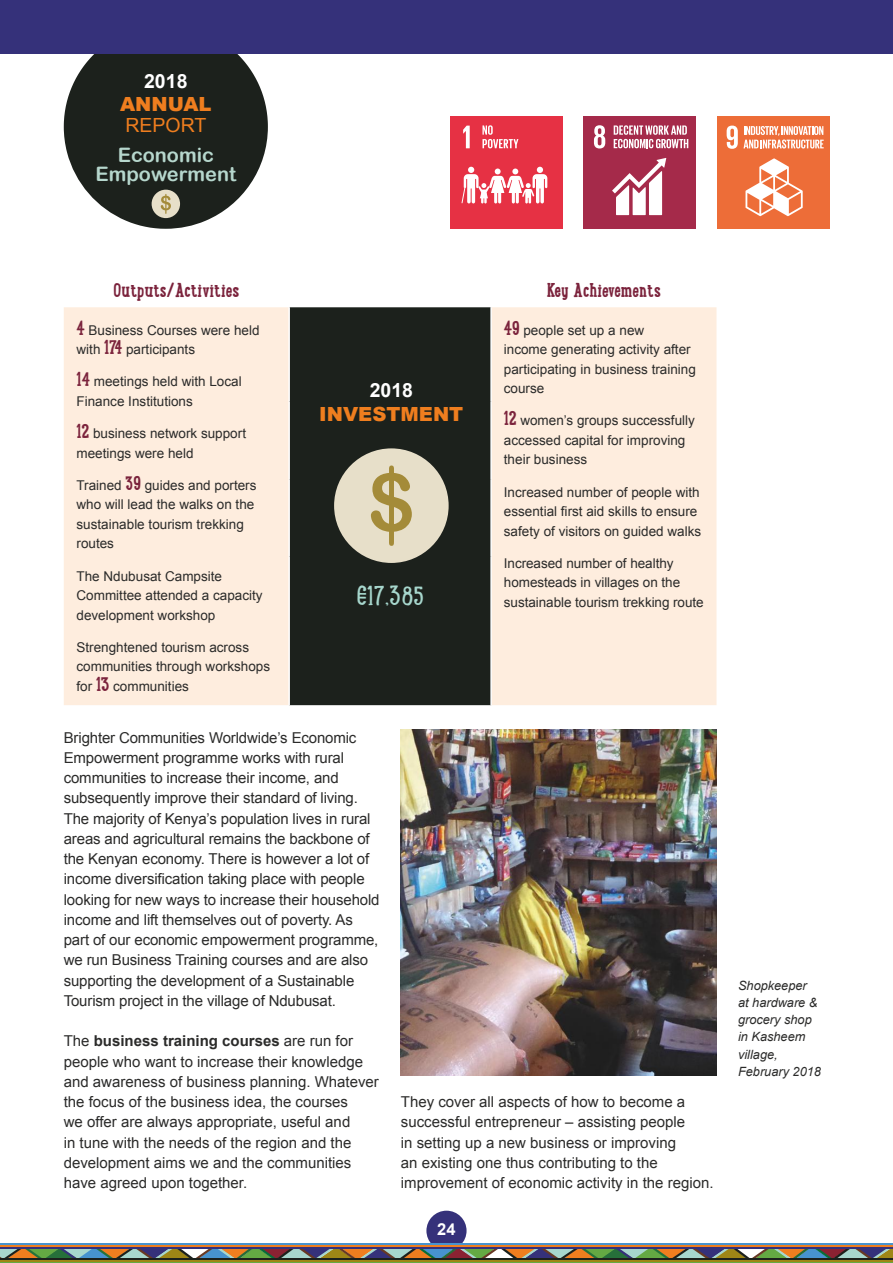
<style>
.page{position:relative;width:893px;height:1263px;background:#fff}
.page>*{position:absolute;margin:0;border:0;box-sizing:border-box;transform-origin:0 0}
.t1{font:27px "Lunch Box Slab";color:#a7d7cd}
.t2{font:19.95px/18.8px "Arial Rounded MT Bold";color:#b6d7cd;text-align:center}
.t3{font:700 19.5px "Lunch Box Slab";color:#7b233c}
.t4{font:900 19.5px "Arial";color:#ef7e1f}
.t5{font:700 19.5px "Arial";color:#fff}
.t6{font:19.5px "Arial";color:#ef7e1f}
.t7{font:700 16.5px "Arial";color:#fff}
.t8{font:15px/20.2px "Arial";letter-spacing:-.01em;color:#2b2b2a}
.t9{font:13.5px/19.5px "Arial";color:#2b2b2a}
.t10{font:italic 12.75px/17.2px "Arial";color:#2b2b2a}
.s1{font-family:"Lunch Box Slab";font-weight:700;font-size:19.5px;color:#7b233c}
.s2{font-weight:700}
</style>
<div class="page">
<div style="left:426px;top:1211px;width:41px;height:40px;background:#35317a;border-radius:50%"></div>
<div style="left:0;top:0;width:893px;height:54px;background:#35317a"></div>
<svg style="left:0;top:1248px;width:893px;height:10px;background:#7e806d"></svg>
<hr style="left:0;top:1243px;width:893px;height:2px;background:#4793cf">
<hr style="left:0;top:1245px;width:893px;height:2px;background:#ef7e1f">
<hr style="left:0;top:1258px;width:893px;height:2px;background:#1c211c">
<hr style="left:0;top:1260px;width:893px;height:2px;background:#9e8616">
<hr style="left:0;top:1247px;width:893px;height:1px;background:#35317a">
<hr style="left:0;top:1262px;width:893px;height:1px;background:#64a943">
<div style="left:717px;top:116px;width:112px;height:113px;background:#ed6d38"></div>
<svg style="left:745px;top:158px;width:58px;height:58px"></svg>
<svg style="left:727px;top:126px;width:97px;height:23px"></svg>
<div style="left:450px;top:116px;width:112px;height:113px;background:#e63144"></div>
<svg style="left:463px;top:126px;width:7px;height:22px"></svg>
<svg style="left:461px;top:167px;width:86px;height:37px"></svg>
<svg style="left:482px;top:125px;width:36px;height:23px"></svg>
<div style="left:584px;top:116px;width:112px;height:113px;background:#a52a4a"></div>
<svg style="left:594px;top:125px;width:11px;height:23px"></svg>
<svg style="left:612px;top:158px;width:54px;height:57px"></svg>
<svg style="left:614px;top:125px;width:74px;height:23px"></svg>
<svg style="left:64px;top:54px;width:204px;height:175px"></svg>
<div style="left:64px;top:307px;width:652px;height:398px;background:#feedde"></div>
<div style="left:290px;top:307px;width:200px;height:398px;background:#1c211c"></div>
<hr style="left:288px;top:307px;width:2px;height:94px;background:#fff">
<hr style="left:288px;top:401px;width:2px;height:79px;background:#fff">
<hr style="left:288px;top:480px;width:2px;height:76px;background:#fff">
<hr style="left:288px;top:556px;width:2px;height:149px;background:#fff">
<hr style="left:490px;top:307px;width:2px;height:94px;background:#fff">
<hr style="left:490px;top:401px;width:2px;height:79px;background:#fff">
<hr style="left:490px;top:480px;width:2px;height:76px;background:#fff">
<hr style="left:490px;top:556px;width:2px;height:149px;background:#fff">
<img style="left:401px;top:729px;width:316px;height:347px">
<div style="left:334px;top:448px;width:115px;height:115px;background:#e7dfc9;border-radius:50%"></div>
<svg style="left:371px;top:465px;width:41px;height:81px"></svg>
<h3 class="t5" style="left:144px;top:68px;width:45px">2018</h3>
<h3 class="t4" style="left:120px;top:90px;width:93px">ANNUAL</h3>
<h3 class="t6" style="left:126px;top:113px;width:82px">REPORT</h3>
<h2 class="t2" style="left:96px;top:145px;width:142px">Economic<br>Empowerment</h2>
<h3 class="t3" style="left:114px;top:275px;width:127px">Outputs/Activities</h3>
<h3 class="t3" style="left:547px;top:275px;width:116px">Key Achievements</h3>
<p class="t9" style="left:77px;top:320px;width:185px"><span class="s1">4</span> Business Courses were held with <span class="s1">174</span> participants</p>
<p class="t9" style="left:77px;top:372px;width:167px"><span class="s1">14</span> meetings held with Local<br>Finance Institutions</p>
<p class="t9" style="left:77px;top:424px;width:171px"><span class="s1">12</span> business network support meetings were held</p>
<p class="t9" style="left:77px;top:476px;width:181px">Trained <span class="s1">39</span> guides and porters who will lead the walks on the sustainable tourism trekking routes</p>
<p class="t9" style="left:77px;top:566px;width:188px">The Ndubusat Campsite<br>Committee attended a capacity development workshop</p>
<p class="t9" style="left:77px;top:638px;width:195px">Strenghtened tourism across communities through workshops for <span class="s1">13</span> communities</p>
<p class="t9" style="left:504px;top:320px;width:194px"><span class="s1">49</span> people set up a new<br>income generating activity after participating in business training course</p>
<p class="t9" style="left:504px;top:411px;width:193px"><span class="s1">12</span> women’s groups successfully accessed capital for improving their business</p>
<p class="t9" style="left:504px;top:482px;width:199px">Increased number of people with essential first aid skills to ensure safety of visitors on guided walks</p>
<p class="t9" style="left:504px;top:554px;width:201px">Increased number of healthy homesteads in villages on the sustainable tourism trekking route</p>
<h3 class="t5" style="left:370px;top:377px;width:45px">2018</h3>
<h3 class="t4" style="left:319px;top:400px;width:146px">INVESTMENT</h3>
<h1 class="t1" style="left:357px;top:573px;width:68px">€17,385</h1>
<p class="t8" style="left:64px;top:727px;width:317px">Brighter Communities Worldwide’s Economic Empowerment programme works with rural communities to increase their income, and subsequently improve their standard of living.<br>The majority of Kenya’s population lives in rural areas and agricultural remains the backbone of the Kenyan economy. There is however a lot of income diversification taking place with people looking for new ways to increase their household income and lift themselves out of poverty. As part of our economic empowerment programme, we run Business Training courses and are also supporting the development of a Sustainable Tourism project in the village of Ndubusat.</p>
<p class="t8" style="left:64px;top:1031px;width:317px">The <span class="s2">business training courses</span> are run for people who want to increase their knowledge and awareness of business planning. Whatever the focus of the business idea, the courses<br>we offer are always appropriate, useful and<br>in tune with the needs of the region and the development aims we and the communities have agreed upon together.</p>
<p class="t8" style="left:401px;top:1092px;width:314px">They cover all aspects of how to become a successful entrepreneur – assisting people<br>in setting up a new business or improving<br>an existing one thus contributing to the improvement of economic activity in the region.</p>
<p class="t7" style="left:437px;top:1218px;width:20px">24</p>
<p class="t10" style="left:738px;top:977px;width:84px">Shopkeeper<br>at hardware &amp; grocery shop in Kasheem village,<br>February 2018</p>
</div>
